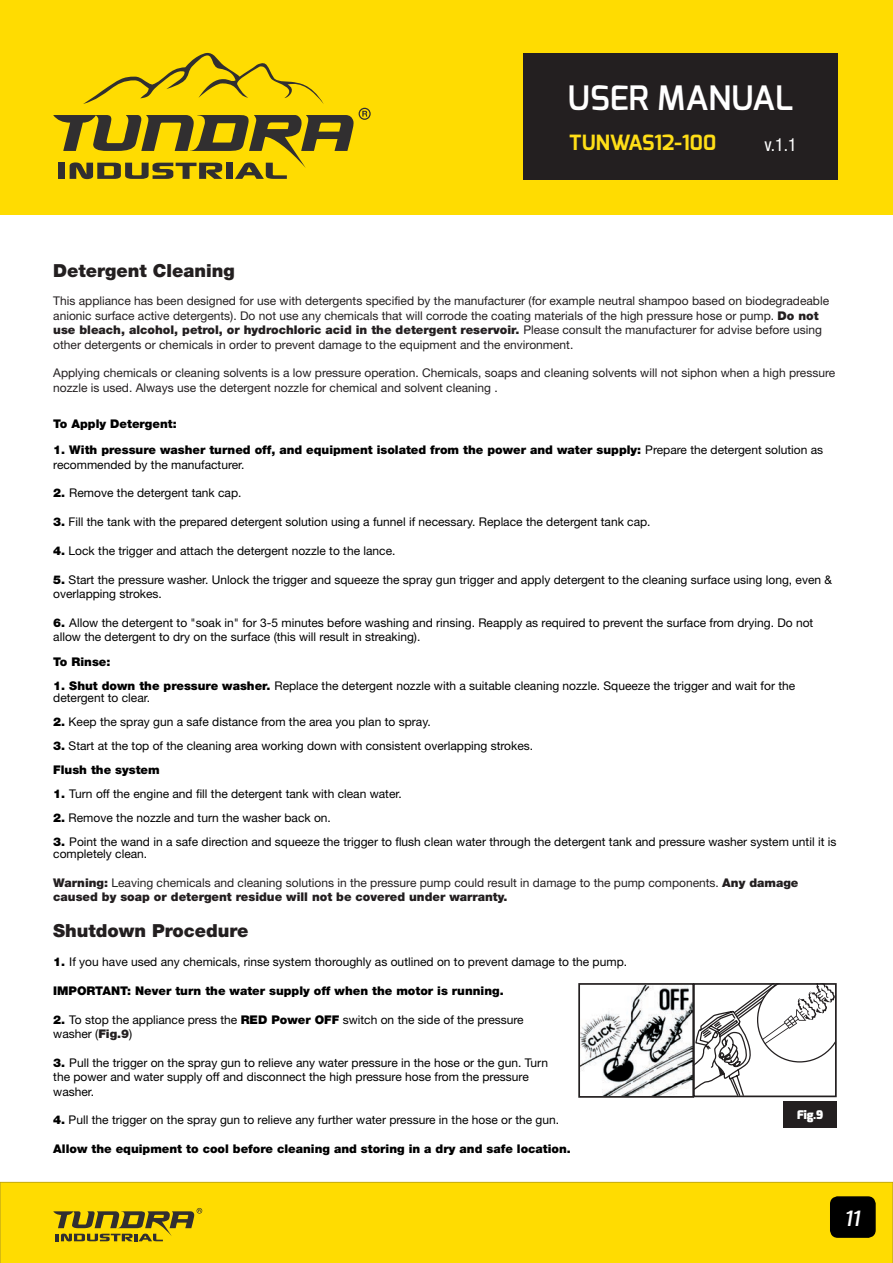
<style>
.page{position:relative;width:893px;height:1263px;background:#fff}
.page>*{position:absolute;margin:0;border:0;box-sizing:border-box;transform-origin:0 0}
.t1{font:600 33.6px "Exo";color:#fff}
.t2{font:700 21px "Exo";color:#ffde17}
.t3{font:italic 600 21px "Exo";color:#fff}
.t4{font:900 18px "Helvetica Neue LT Std";color:#231f20}
.t5{font:condensed 18px "Helvetica Neue LT Std";color:#fff}
.Basic{font:12px/14.4px "Helvetica Neue LT Std";color:#000}
.Basic-2{font:12px/14.4px "Helvetica Neue LT Std";color:#231f20}
.Basic-3{font:900 12px/14.4px "Helvetica Neue LT Std";color:#000}
.t6{font:900 12px "Exo";color:#fff}
.s1{font-weight:900}
.s2{font-weight:400}
.s3{font-weight:900;color:#231f20}
</style>
<div class="page">
<div style="left:0;top:0;width:892px;height:215px;background:#ffdc01"></div>
<svg style="left:53px;top:52px;width:318px;height:127px"></svg>
<div style="left:0;top:1182px;width:893px;height:81px;background:#ffdc01"></div>
<svg style="left:53px;top:1208px;width:149px;height:33px;background:#b09a12"></svg>
<div style="left:831px;top:1197px;width:44px;height:40px;background:#000;border-radius:7px"></div>
<div style="left:830px;top:1196px;width:46px;height:42px;border:2px solid #000;border-radius:7px"></div>
<div style="left:524px;top:53px;width:314px;height:126px;background:#231f20"></div>
<img style="left:581px;top:986px;width:110px;height:109px">
<div style="left:578px;top:983px;width:116px;height:115px;border:2px solid #231f20"></div>
<svg style="left:692px;top:984px;width:144px;height:113px"></svg>
<div style="left:783px;top:1101px;width:54px;height:26px;background:#231f20"></div>
<h1 class="t1" style="left:567px;top:76px;width:228px">USER MANUAL</h1>
<h2 class="t2" style="left:569px;top:129px;width:148px">TUNWAS12-100</h2>
<h3 class="t5" style="left:765px;top:134px;width:34px">v.1.1</h3>
<p class="t4" style="left:53px;top:259px;width:183px">Detergent Cleaning</p>
<p class="Basic-2" style="left:53px;top:294px;width:777px">This appliance has been designed for use with detergents specified by the manufacturer (for example neutral shampoo based on biodegradeable anionic surface active detergents). Do not use any chemicals that will corrode the coating materials of the high pressure hose or pump. <span class="s1">Do not use bleach, alcohol, petrol, or hydrochloric acid in the detergent reservoir.</span> Please consult the manufacturer for advise before using other detergents or chemicals in order to prevent damage to the equipment and the environment.</p>
<p class="Basic-2" style="left:53px;top:366px;width:783px">Applying chemicals or cleaning solvents is a low pressure operation. Chemicals, soaps and cleaning solvents will not siphon when a high pressure nozzle is used. Always use the detergent nozzle for chemical and solvent cleaning .</p>
<p class="Basic-3" style="left:53px;top:416px;width:125px">To Apply Detergent:</p>
<p class="Basic-3" style="left:53px;top:443px;width:771px">1. With pressure washer turned off, and equipment isolated from the power and water supply: <span class="s2">Prepare the detergent solution as recommended by the manufacturer.</span></p>
<p class="Basic" style="left:53px;top:486px;width:190px"><span class="s1">2.</span> Remove the detergent tank cap.</p>
<p class="Basic" style="left:53px;top:514px;width:599px"><span class="s1">3.</span> Fill the tank with the prepared detergent solution using a funnel if necessary. Replace the detergent tank cap.</p>
<p class="Basic" style="left:53px;top:543px;width:344px"><span class="s1">4.</span> Lock the trigger and attach the detergent nozzle to the lance.</p>
<p class="Basic" style="left:53px;top:572px;width:780px"><span class="s1">5.</span> Start the pressure washer. Unlock the trigger and squeeze the spray gun trigger and apply detergent to the cleaning surface using long, even &amp; overlapping strokes.</p>
<p class="Basic" style="left:53px;top:615px;width:762px"><span class="s1">6.</span> Allow the detergent to "soak in" for 3-5 minutes before washing and rinsing. Reapply as required to prevent the surface from drying. Do not allow the detergent to dry on the surface (this will result in streaking).</p>
<p class="Basic-3" style="left:53px;top:654px;width:59px">To Rinse:</p>
<p class="Basic" style="left:53px;top:679px;width:743px;line-height:12px"><span class="s1">1. Shut down the pressure washer.</span> Replace the detergent nozzle with a suitable cleaning nozzle. Squeeze the trigger and wait for the detergent to clear.</p>
<p class="Basic" style="left:53px;top:714px;width:379px"><span class="s1">2.</span> Keep the spray gun a safe distance from the area you plan to spray.</p>
<p class="Basic" style="left:53px;top:738px;width:481px"><span class="s1">3.</span> Start at the top of the cleaning area working down with consistent overlapping strokes.</p>
<p class="Basic-3" style="left:53px;top:762px;width:108px">Flush the system</p>
<p class="Basic" style="left:53px;top:786px;width:350px"><span class="s1">1.</span> Turn off the engine and fill the detergent tank with clean water.</p>
<p class="Basic" style="left:53px;top:810px;width:279px"><span class="s1">2.</span> Remove the nozzle and turn the washer back on.</p>
<p class="Basic" style="left:53px;top:835px;width:785px;line-height:12px"><span class="s1">3.</span> Point the wand in a safe direction and squeeze the trigger to flush clean water through the detergent tank and pressure washer system until it is completely clean.</p>
<p class="Basic-2" style="left:53px;top:875px;width:747px"><span class="s1">Warning:</span> Leaving chemicals and cleaning solutions in the pressure pump could result in damage to the pump components. <span class="s1">Any damage caused by soap or detergent residue will not be covered under warranty.</span></p>
<p class="t4" style="left:53px;top:920px;width:197px">Shutdown Procedure</p>
<p class="Basic" style="left:53px;top:954px;width:575px"><span class="s1">1.</span> If you have used any chemicals, rinse system thoroughly as outlined on to prevent damage to the pump.</p>
<p class="Basic-3" style="left:53px;top:983px;width:452px">IMPORTANT: Never turn the water supply off when the motor is running.</p>
<p class="Basic" style="left:53px;top:1012px;width:472px"><span class="s1">2.</span> To stop the appliance press the <span class="s1">RED Power OFF</span> switch on the side of the pressure washer (<span class="s3">Fig.9</span>)</p>
<p class="Basic" style="left:53px;top:1055px;width:496px"><span class="s1">3.</span> Pull the trigger on the spray gun to relieve any water pressure in the hose or the gun. Turn the power and water supply off and disconnect the high pressure hose from the pressure washer.</p>
<p class="Basic" style="left:53px;top:1113px;width:507px"><span class="s1">4.</span> Pull the trigger on the spray gun to relieve any further water pressure in the hose or the gun.</p>
<p class="Basic-3" style="left:53px;top:1142px;width:519px">Allow the equipment to cool before cleaning and storing in a dry and safe location.</p>
<p class="t6" style="left:797px;top:1107px;width:28px">Fig.9</p>
<h2 class="t3" style="left:844px;top:1204px;width:17px">11</h2>
</div>
